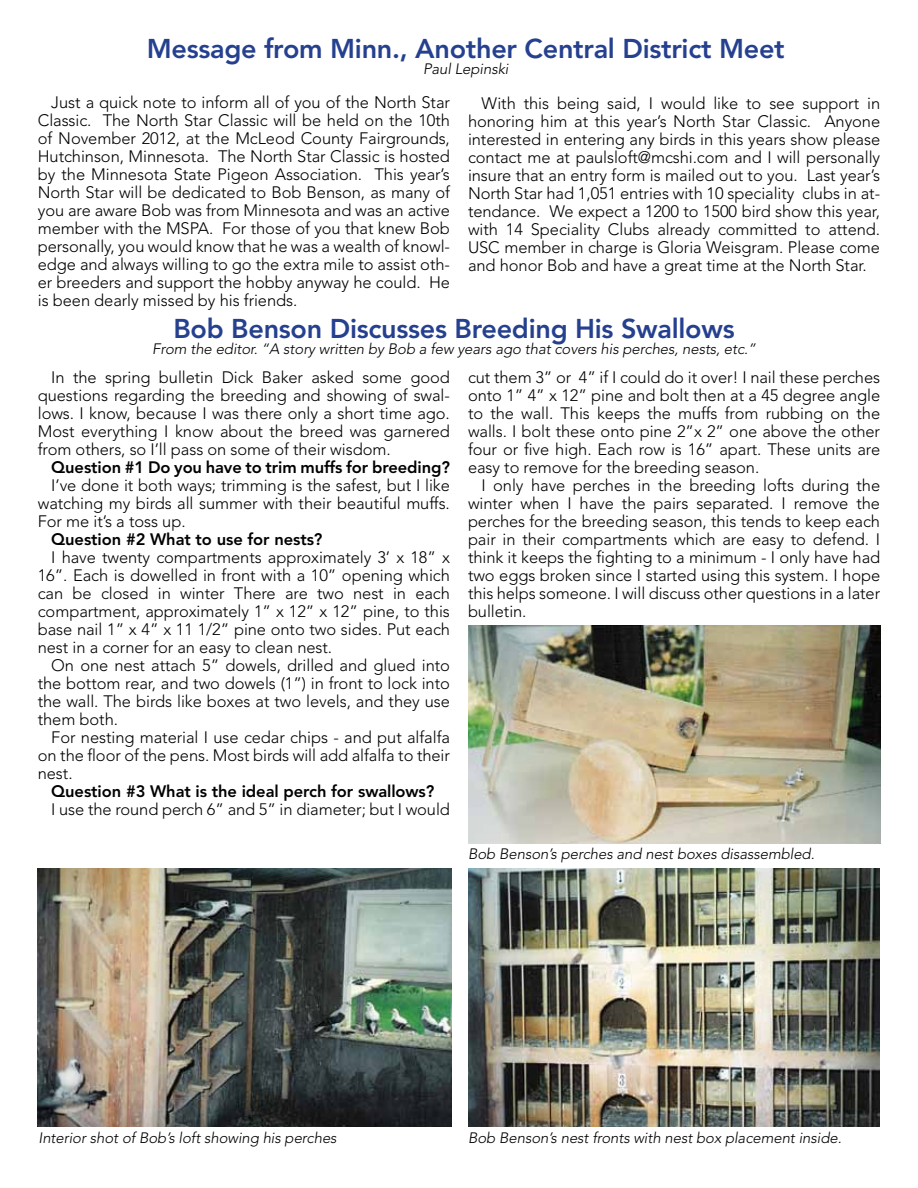
<style>
.page{position:relative;width:918px;height:1188px;background:#fff}
.page>*{position:absolute;margin:0;border:0;box-sizing:border-box;transform-origin:0 0}
.t1{font:800 27px "Avenir";letter-spacing:-.01em;color:#25408f}
.t2{font:300 16.5px/18px "Avenir";letter-spacing:-.005em;color:#000;text-align:justify}
.t3{font:800 16.5px "Avenir";letter-spacing:-.005em;color:#000}
.t4{font:italic 300 15px "Avenir";letter-spacing:-.005em;color:#000}
</style>
<div class="page">
<img style="left:38px;top:868px;width:414px;height:258px">
<img style="left:468px;top:626px;width:412px;height:218px">
<img style="left:468px;top:868px;width:412px;height:258px">
<h1 class="t1" style="left:147px;top:32px;width:639px">Message from Minn., Another Central District Meet</h1>
<p class="t4" style="left:423px;top:60px;width:87px">Paul Lepinski</p>
<p class="t2" style="left:38px;top:93px;width:414px;text-indent:13px">Just a quick note to inform all of you of the North Star Classic. The North Star Classic will be held on the 10th of November 2012, at the McLeod County Fairgrounds, Hutchinson, Minnesota. The North Star Classic is hosted by the Minnesota State Pigeon Association. This year’s North Star will be dedicated to Bob Benson, as many of you are aware Bob was from Minnesota and was an active member with the MSPA. For those of you that knew Bob personally, you would know that he was a wealth of knowl&shy;edge and always willing to go the extra mile to assist oth&shy;er breeders and support the hobby anyway he could. He is been dearly missed by his friends.</p>
<p class="t2" style="left:468px;top:94px;width:414px;text-indent:13px">With this being said, I would like to see support in honoring him at this year’s North Star Classic. Anyone interested in entering any birds in this years show please contact me at paulsloft@mcshi.com and I will personally insure that an entry form is mailed out to you. Last year’s North Star had 1,051 entries with 10 speciality clubs in at&shy;tendance. We expect a 1200 to 1500 bird show this year, with 14 Speciality Clubs already committed to attend.<br>USC member in charge is Gloria Weisgram. Please come and honor Bob and have a great time at the North Star.</p>
<h1 class="t1" style="left:173px;top:312px;width:563px">Bob Benson Discusses Breeding His Swallows</h1>
<p class="t4" style="left:152px;top:340px;width:605px">From the editor. “A story written by Bob a few years ago that covers his perches, nests, etc.”</p>
<p class="t2" style="left:468px;top:369px;width:414px">cut them 3” or 4” if I could do it over! I nail these perches onto 1” 4” x 12” pine and bolt then at a 45 degree angle to the wall. This keeps the muffs from rubbing on the walls. I bolt these onto pine 2”x 2” one above the other four or five high. Each row is 16” apart. These units are easy to remove for the breeding season.</p>
<p class="t2" style="left:468px;top:477px;width:414px;text-indent:13px">I only have perches in the breeding lofts during the winter when I have the pairs separated. I remove the perches for the breeding season, this tends to keep each pair in their compartments which are easy to defend. I think it keeps the fighting to a minimum - I only have had two eggs broken since I started using this system. I hope this helps someone. I will discuss other questions in a later bulletin.</p>
<p class="t2" style="left:38px;top:369px;width:414px;text-indent:13px">In the spring bulletin Dick Baker asked some good questions regarding the breeding and showing of swal&shy;lows. I know, because I was there only a short time ago.<br>Most everything I know about the breed was garnered from others, so I’ll pass on some of their wisdom.</p>
<p class="t3" style="left:51px;top:458px;width:400px">Question #1 Do you have to trim muffs for breeding?</p>
<p class="t2" style="left:38px;top:477px;width:414px;text-indent:13px">I’ve done it both ways; trimming is the safest, but I like watching my birds all summer with their beautiful muffs.<br>For me it’s a toss up.</p>
<p class="t3" style="left:51px;top:530px;width:273px">Question #2 What to use for nests?</p>
<p class="t2" style="left:38px;top:549px;width:414px;text-indent:13px">I have twenty compartments approximately 3’ x 18” x 16”. Each is dowelled in front with a 10” opening which can be closed in winter There are two nest in each compartment, approximately 1” x 12” x 12” pine, to this base nail 1” x 4” x 11 1/2” pine onto two sides. Put each nest in a corner for an easy to clean nest.</p>
<p class="t2" style="left:38px;top:657px;width:414px;text-indent:13px">On one nest attach 5” dowels, drilled and glued into the bottom rear, and two dowels (1”) in front to lock into the wall. The birds like boxes at two levels, and they use them both.</p>
<p class="t2" style="left:38px;top:729px;width:414px;text-indent:13px">For nesting material I use cedar chips - and put alfalfa on the floor of the pens. Most birds will add alfalfa to their nest.</p>
<p class="t3" style="left:51px;top:782px;width:385px">Question #3 What is the ideal perch for swallows?</p>
<p class="t2" style="left:51px;top:801px;width:400px">I use the round perch 6” and 5” in diameter; but I would</p>
<p class="t4" style="left:468px;top:845px;width:348px">Bob Benson’s perches and nest boxes disassembled.</p>
<p class="t4" style="left:39px;top:1129px;width:300px">Interior shot of Bob’s loft showing his perches</p>
<p class="t4" style="left:468px;top:1129px;width:375px">Bob Benson’s nest fronts with nest box placement inside.</p>
</div>
